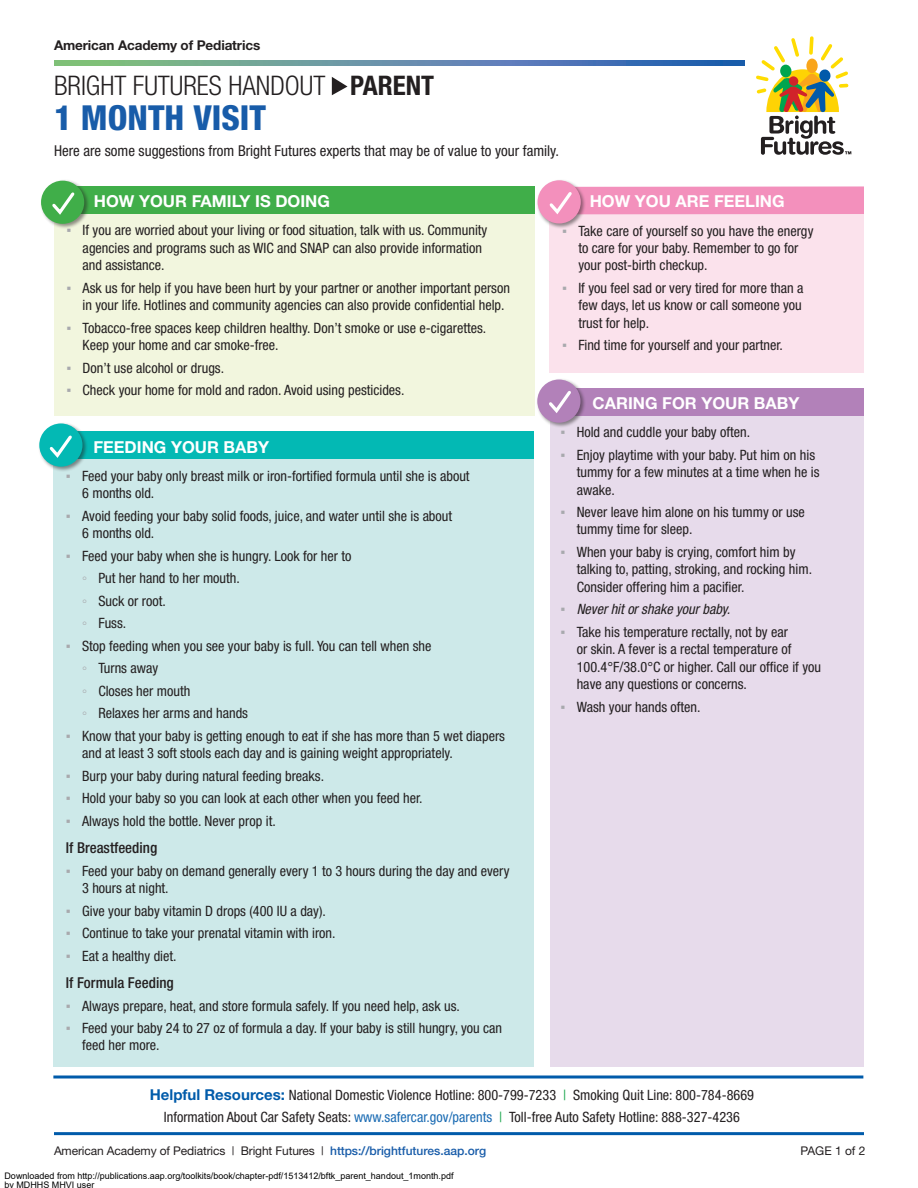
<style>
.page{position:relative;width:918px;height:1188px;background:#fff}
.page>*{position:absolute;margin:0;border:0;box-sizing:border-box;transform-origin:0 0}
.heading{font:800 condensed 34.5px "Helvetica Neue";color:#185ca9}
.heading-2{font:300 condensed 27px "Helvetica Neue";color:#231f20}
.New_White_heads{font:700 16.5px "Helvetica Neue";color:#fff}
.t1{font:condensed 15px "Helvetica Neue";color:#231f20}
.Body_Head{font:500 condensed 15px "Helvetica Neue";color:#231f20}
.t2{font:condensed 14.25px/17.4px "Helvetica Neue";color:#231f20}
.t3{font:italic condensed 14.25px "Helvetica Neue";color:#231f20}
.intro_line{font:700 13.5px "Helvetica Neue";letter-spacing:-.01em;color:#231f20}
.list_helv{font:12px "Helvetica Neue";letter-spacing:-.01em;color:#231f20}
.t4{font:9px/9px "Arial";color:#000}
.s1{font-weight:700}
.s2{font-family:"Arial";font-stretch:normal;color:#a8a9ad}
.s3{font-family:"Arial Narrow";font-stretch:normal;color:#a8a9ad}
.s4{font-family:"Arial";font-style:normal;font-stretch:normal;color:#a8a9ad}
.s5{font-weight:700;font-stretch:normal;font-size:15px;color:#005baa}
.s6{color:#1ca74f}
.s7{color:#1a6bb3}
.s8{font-weight:500;color:#185ca9}
</style>
<div class="page">
<div style="left:550px;top:388px;width:313px;height:678px;background:#e7dbeb"></div>
<div style="left:550px;top:388px;width:314px;height:28px;background:#b281b9"></div>
<div style="left:536px;top:378px;width:50px;height:50px;background:#231f20;opacity:.5"></div>
<div style="left:537px;top:380px;width:44px;height:43px;background:#b281b9;border-radius:50%"></div>
<svg style="left:549px;top:391px;width:22px;height:22px"></svg>
<div style="left:550px;top:189px;width:314px;height:184px;background:#fbdce9"></div>
<div style="left:550px;top:186px;width:314px;height:28px;background:#f390bc"></div>
<div style="left:536px;top:179px;width:51px;height:50px;background:#231f20;opacity:.5"></div>
<div style="left:538px;top:180px;width:43px;height:43px;background:#f390bc;border-radius:50%"></div>
<svg style="left:549px;top:192px;width:23px;height:23px"></svg>
<div style="left:54px;top:187px;width:481px;height:229px;background:#f0f5d8"></div>
<div style="left:54px;top:187px;width:481px;height:27px;background:#40ae49"></div>
<div style="left:40px;top:179px;width:50px;height:51px;background:#231f20;opacity:.5"></div>
<div style="left:41px;top:181px;width:43px;height:43px;background:#40ae49;border-radius:50%"></div>
<svg style="left:52px;top:192px;width:23px;height:23px"></svg>
<hr style="left:53px;top:1076px;width:810px;height:2px;background:#005baa">
<hr style="left:54px;top:1132px;width:810px;height:3px;background:#005baa">
<svg style="left:332px;top:77px;width:16px;height:18px"></svg>
<svg style="left:756px;top:36px;width:95px;height:119px"></svg>
<svg style="left:54px;top:60px;width:690px;height:5px;background:#5e8fa2"></svg>
<div style="left:53px;top:431px;width:481px;height:635px;background:#cde9e9"></div>
<div style="left:53px;top:431px;width:481px;height:28px;background:#03b9b4"></div>
<div style="left:38px;top:422px;width:50px;height:50px;background:#231f20;opacity:.5"></div>
<div style="left:39px;top:423px;width:43px;height:44px;background:#03b9b4;border-radius:50%"></div>
<svg style="left:49px;top:435px;width:23px;height:23px"></svg>
<p class="intro_line" style="left:54px;top:37px;width:208px">American Academy of Pediatrics</p>
<p class="heading-2" style="left:54px;top:70px;width:382px">BRIGHT FUTURES HANDOUT <span class="s1">PARENT</span></p>
<p class="heading" style="left:54px;top:96px;width:214px">1 MONTH VISIT</p>
<p class="t1" style="left:54px;top:142px;width:507px">Here are some suggestions from Bright Futures experts that may be of value to your family.</p>
<p class="New_White_heads" style="left:94px;top:191px;width:238px">HOW YOUR FAMILY IS DOING</p>
<p class="t2" style="left:83px;top:222px;width:406px;text-indent:-16px"><span class="s2">▪</span> If you are worried about your living or food situation, talk with us. Community agencies and programs such as WIC and SNAP can also provide information and assistance.</p>
<p class="t2" style="left:83px;top:279px;width:429px;text-indent:-16px"><span class="s2">▪</span> Ask us for help if you have been hurt by your partner or another important person in your life. Hotlines and community agencies can also provide confidential help.</p>
<p class="t2" style="left:83px;top:319px;width:405px;text-indent:-16px"><span class="s2">▪</span> Tobacco-free spaces keep children healthy. Don’t smoke or use e-cigarettes.<br>Keep your home and car smoke-free.</p>
<p class="t2" style="left:66px;top:359px;width:159px"><span class="s2">▪</span> Don’t use alcohol or drugs.</p>
<p class="t2" style="left:66px;top:381px;width:340px"><span class="s2">▪</span> Check your home for mold and radon. Avoid using pesticides.</p>
<p class="New_White_heads" style="left:93px;top:437px;width:177px">FEEDING YOUR BABY</p>
<p class="t2" style="left:82px;top:467px;width:389px;text-indent:-16px"><span class="s2">▪</span> Feed your baby only breast milk or iron-fortified formula until she is about<br>6 months old.</p>
<p class="t2" style="left:82px;top:507px;width:372px;text-indent:-16px"><span class="s2">▪</span> Avoid feeding your baby solid foods, juice, and water until she is about<br>6 months old.</p>
<p class="t2" style="left:66px;top:547px;width:287px"><span class="s2">▪</span> Feed your baby when she is hungry. Look for her to</p>
<p class="t2" style="left:82px;top:569px;width:159px"><span class="s3">◦</span> Put her hand to her mouth.</p>
<p class="t2" style="left:82px;top:592px;width:85px"><span class="s3">◦</span> Suck or root.</p>
<p class="t2" style="left:82px;top:614px;width:46px"><span class="s3">◦</span> Fuss.</p>
<p class="t2" style="left:66px;top:637px;width:367px"><span class="s2">▪</span> Stop feeding when you see your baby is full. You can tell when she</p>
<p class="t2" style="left:82px;top:660px;width:78px"><span class="s3">◦</span> Turns away</p>
<p class="t2" style="left:82px;top:682px;width:110px"><span class="s3">◦</span> Closes her mouth</p>
<p class="t2" style="left:82px;top:705px;width:167px"><span class="s3">◦</span> Relaxes her arms and hands</p>
<p class="t2" style="left:82px;top:727px;width:424px;text-indent:-16px"><span class="s2">▪</span> Know that your baby is getting enough to eat if she has more than 5 wet diapers and at least 3 soft stools each day and is gaining weight appropriately.</p>
<p class="t2" style="left:66px;top:767px;width:260px"><span class="s2">▪</span> Burp your baby during natural feeding breaks.</p>
<p class="t2" style="left:66px;top:790px;width:358px"><span class="s2">▪</span> Hold your baby so you can look at each other when you feed her.</p>
<p class="t2" style="left:66px;top:812px;width:211px"><span class="s2">▪</span> Always hold the bottle. Never prop it.</p>
<p class="Body_Head" style="left:66px;top:839px;width:93px">If Breastfeeding</p>
<p class="t2" style="left:82px;top:862px;width:429px;text-indent:-16px"><span class="s2">▪</span> Feed your baby on demand generally every 1 to 3 hours during the day and every<br>3 hours at night.</p>
<p class="t2" style="left:66px;top:902px;width:262px"><span class="s2">▪</span> Give your baby vitamin D drops (400 IU a day).</p>
<p class="t2" style="left:66px;top:924px;width:271px"><span class="s2">▪</span> Continue to take your prenatal vitamin with iron.</p>
<p class="t2" style="left:66px;top:947px;width:112px"><span class="s2">▪</span> Eat a healthy diet.</p>
<p class="Body_Head" style="left:66px;top:974px;width:109px">If Formula Feeding</p>
<p class="t2" style="left:66px;top:997px;width:395px"><span class="s2">▪</span> Always prepare, heat, and store formula safely. If you need help, ask us.</p>
<p class="t2" style="left:82px;top:1019px;width:422px;text-indent:-16px"><span class="s2">▪</span> Feed your baby 24 to 27 oz of formula a day. If your baby is still hungry, you can feed her more.</p>
<p class="New_White_heads" style="left:590px;top:191px;width:196px">HOW YOU ARE FEELING</p>
<p class="t2" style="left:578px;top:222px;width:237px;text-indent:-16px"><span class="s2">▪</span> Take care of yourself so you have the energy to care for your baby. Remember to go for your post-birth checkup.</p>
<p class="t2" style="left:578px;top:279px;width:227px;text-align:justify;text-indent:-16px"><span class="s2">▪</span> If you feel sad or very tired for more than a few days, let us know or call someone you trust for help.</p>
<p class="t2" style="left:562px;top:336px;width:222px"><span class="s2">▪</span> Find time for yourself and your partner.</p>
<p class="New_White_heads" style="left:593px;top:393px;width:208px">CARING FOR YOUR BABY</p>
<p class="t2" style="left:561px;top:423px;width:191px"><span class="s2">▪</span> Hold and cuddle your baby often.</p>
<p class="t2" style="left:577px;top:446px;width:244px;text-indent:-16px"><span class="s2">▪</span> Enjoy playtime with your baby. Put him on his tummy for a few minutes at a time when he is awake.</p>
<p class="t2" style="left:577px;top:503px;width:230px;text-indent:-16px"><span class="s2">▪</span> Never leave him alone on his tummy or use tummy time for sleep.</p>
<p class="t2" style="left:577px;top:543px;width:237px;text-indent:-16px"><span class="s2">▪</span> When your baby is crying, comfort him by talking to, patting, stroking, and rocking him.<br>Consider offering him a pacifier.</p>
<p class="t3" style="left:561px;top:601px;width:171px"><span class="s4">▪</span> Never hit or shake your baby.</p>
<p class="t2" style="left:577px;top:623px;width:246px;text-indent:-16px"><span class="s2">▪</span> Take his temperature rectally, not by ear<br>or skin. A fever is a rectal temperature of 100.4°F/38.0°C or higher. Call our office if you have any questions or concerns.</p>
<p class="t2" style="left:561px;top:698px;width:142px"><span class="s2">▪</span> Wash your hands often.</p>
<p class="t2" style="left:150px;top:1087px;width:606px"><span class="s5">Helpful Resources:</span> National Domestic Violence Hotline: 800-799-7233 <span class="s6">|</span> Smoking Quit Line: 800-784-8669</p>
<p class="t2" style="left:164px;top:1108px;width:577px">Information About Car Safety Seats: <span class="s7">www.safercar.gov/parents</span> <span class="s6">|</span> Toll-free Auto Safety Hotline: 888-327-4236</p>
<p class="list_helv" style="left:54px;top:1144px;width:434px">American Academy of Pediatrics | Bright Futures | <span class="s8">https://brightfutures.aap.org</span></p>
<p class="list_helv" style="left:801px;top:1144px;width:66px">PAGE 1 of 2</p>
<p class="t4" style="left:4px;top:1172px;width:451px">Downloaded from http://publications.aap.org/toolkits/book/chapter-pdf/1513412/bftk_parent_handout_1month.pdf by MDHHS MHVI user</p>
</div>
